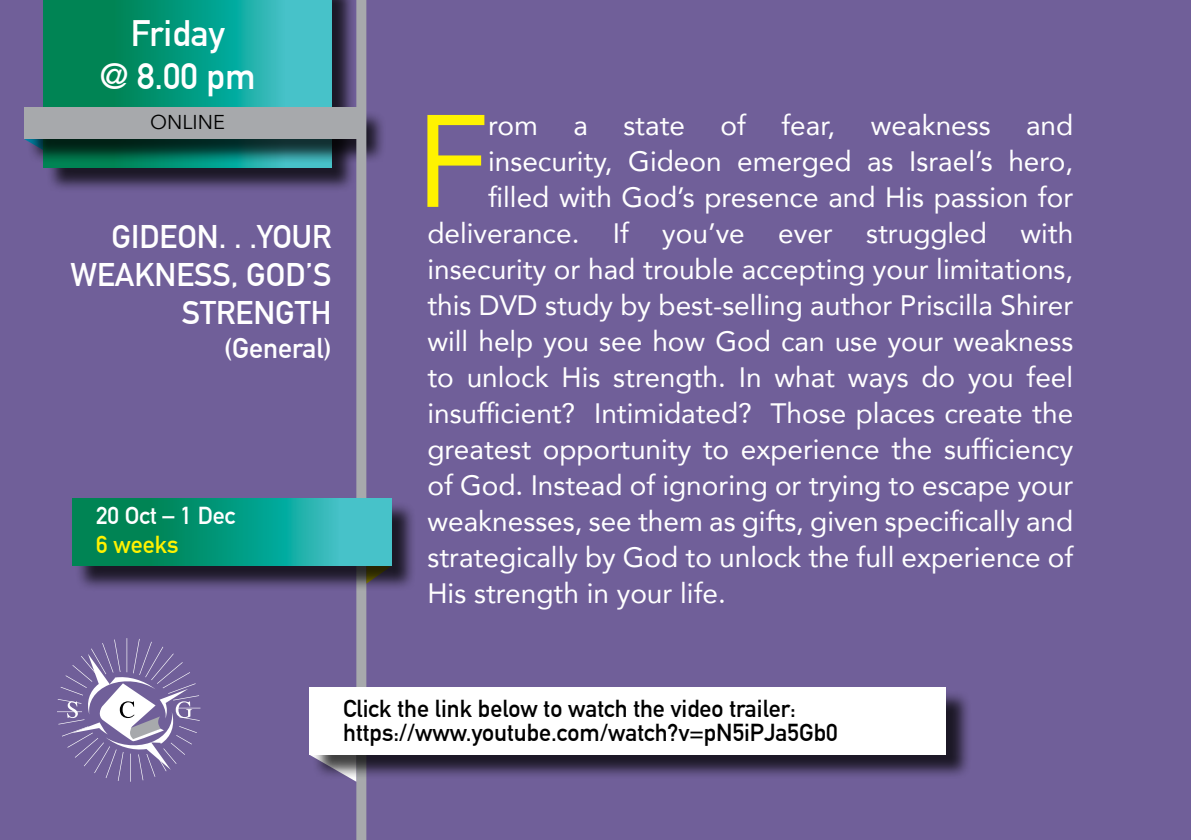
<style>
.page{position:relative;width:1191px;height:840px;background:#fff}
.page>*{position:absolute;margin:0;border:0;box-sizing:border-box;transform-origin:0 0}
.t1{font:129.6px "Avenir";color:#fff200}
.t2{font:700 36px/43.2px "DIN Alternate";color:#fff;text-align:center}
.t3{font:700 32px/38.4px "DIN Alternate";color:#fff;text-align:right}
.t4{font:28px "Avenir";color:#fff}
.t5{font:700 28px "DIN Alternate";color:#fff}
.t6{font:700 24px/24px "DIN Alternate";color:#000}
.t7{font:700 24px "DIN Alternate";color:#fff}
.t8{font:700 24px "DIN Alternate";color:#fff200}
.t9{font:20px "Avenir Next";color:#000}
</style>
<div class="page">
<div style="left:0;top:0;width:1191px;height:839px;background:#705f99"></div>
<div style="left:46px;top:0;width:311px;height:192px;background:#000;opacity:.75"></div>
<svg style="left:43px;top:0;width:288px;height:167px;background:#129e86"></svg>
<div style="left:26px;top:109px;width:360px;height:55px;background:#000;opacity:.75"></div>
<div style="left:24px;top:107px;width:337px;height:32px;background:#a7a9ac"></div>
<svg style="left:57px;top:638px;width:143px;height:143px"></svg>
<div style="left:356px;top:0;width:10px;height:839px;background:#a7a9ac"></div>
<div style="left:75px;top:500px;width:342px;height:90px;background:#000;opacity:.75"></div>
<svg style="left:72px;top:498px;width:319px;height:67px;background:#129e86"></svg>
<svg style="left:309px;top:754px;width:47px;height:27px"></svg>
<div style="left:312px;top:689px;width:659px;height:90px;background:#000;opacity:.75"></div>
<div style="left:309px;top:687px;width:637px;height:67px;background:#fff"></div>
<p class="t2" style="left:100px;top:9px;width:157px">Friday<br>@ 8.00 pm</p>
<p class="t9" style="left:150px;top:105px;width:76px">ONLINE</p>
<p class="t3" style="left:70px;top:215px;width:263px">GIDEON. . .YOUR<br>WEAKNESS, GOD’S<br>STRENGTH</p>
<p class="t5" style="left:224px;top:327px;width:109px">(General)</p>
<p class="t7" style="left:96px;top:497px;width:141px">20 Oct – 1 Dec</p>
<p class="t8" style="left:96px;top:525px;width:84px">6 weeks</p>
<h1 class="t1" style="left:416px;top:58px;width:74px">F</h1>
<p class="t4" style="left:488px;top:102px;width:51px">rom</p>
<p class="t4" style="left:573px;top:102px;width:16px">a</p>
<p class="t4" style="left:623px;top:102px;width:63px">state</p>
<p class="t4" style="left:720px;top:102px;width:27px">of</p>
<p class="t4" style="left:781px;top:102px;width:55px">fear,</p>
<p class="t4" style="left:870px;top:102px;width:121px">weakness</p>
<p class="t4" style="left:1026px;top:102px;width:49px">and</p>
<p class="t4" style="left:488px;top:138px;width:586px">insecurity, Gideon emerged as Israel’s hero,</p>
<p class="t4" style="left:488px;top:174px;width:586px">filled with God’s presence and His passion for</p>
<p class="t4" style="left:427px;top:210px;width:647px">deliverance. If you’ve ever struggled with</p>
<p class="t4" style="left:427px;top:246px;width:647px">insecurity or had trouble accepting your limitations,</p>
<p class="t4" style="left:427px;top:282px;width:647px">this DVD study by best-selling author Priscilla Shirer</p>
<p class="t4" style="left:427px;top:318px;width:647px">will help you see how God can use your weakness</p>
<p class="t4" style="left:427px;top:354px;width:647px">to unlock His strength. In what ways do you feel</p>
<p class="t4" style="left:427px;top:391px;width:647px">insufficient? Intimidated? Those places create the</p>
<p class="t4" style="left:427px;top:427px;width:647px">greatest opportunity to experience the sufficiency</p>
<p class="t4" style="left:427px;top:463px;width:647px">of God. Instead of ignoring or trying to escape your</p>
<p class="t4" style="left:427px;top:499px;width:647px">weaknesses, see them as gifts, given specifically and</p>
<p class="t4" style="left:427px;top:535px;width:647px">strategically by God to unlock the full experience of</p>
<p class="t4" style="left:427px;top:571px;width:300px">His strength in your life.</p>
<p class="t6" style="left:343px;top:694px;width:496px">Click the link below to watch the video trailer: https://www.youtube.com/watch?v=pN5iPJa5Gb0</p>
</div>
